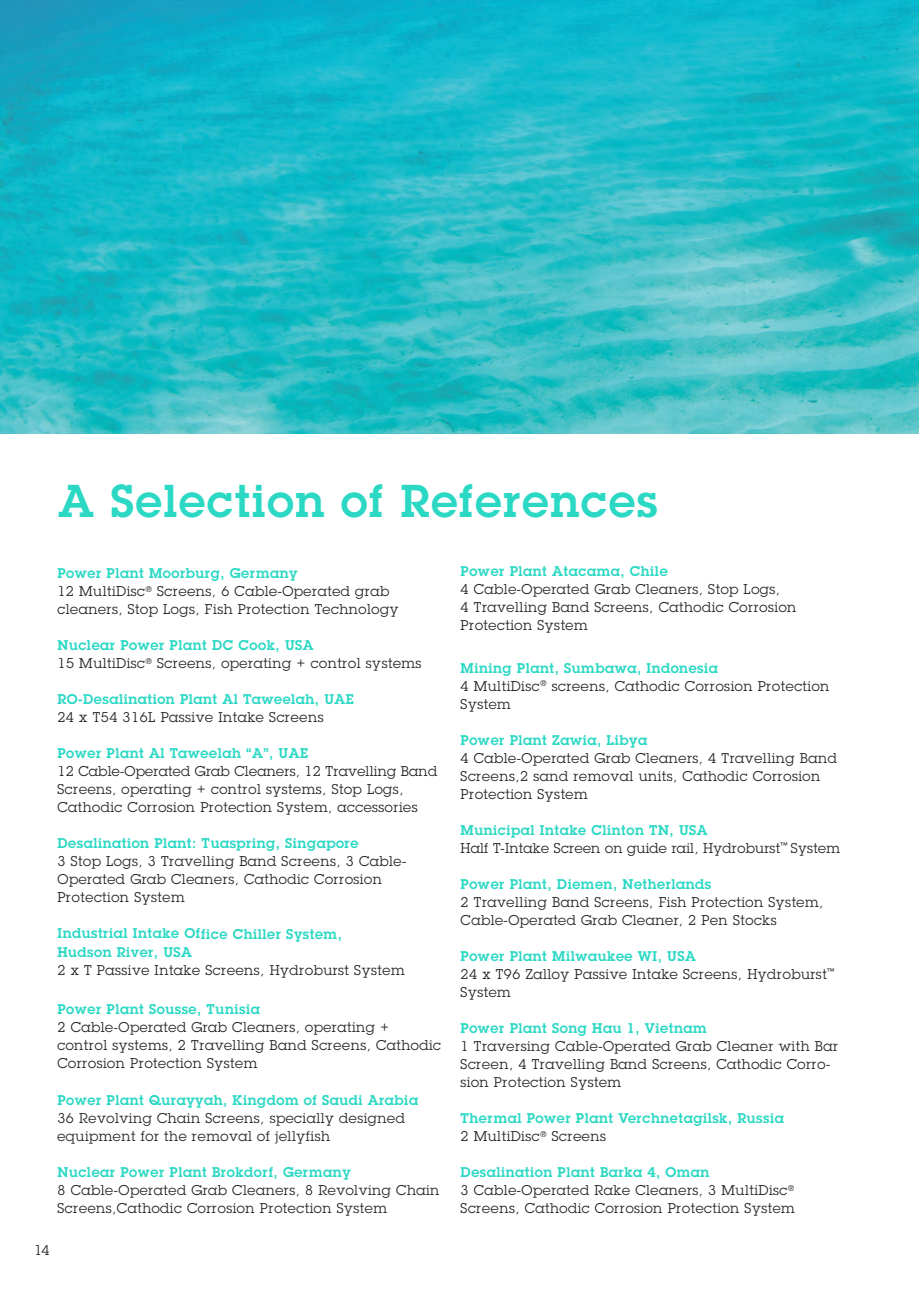
<style>
.page{position:relative;width:919px;height:1289px;background:#fff}
.page>*{position:absolute;margin:0;border:0;box-sizing:border-box;transform-origin:0 0}
.t1{font:600 45px "Lubalin Graph Std";letter-spacing:.04em;color:#2bd8c4}
.t2{font:13.8px/18px "Lubalin Graph Std";letter-spacing:.04em;color:#231f20}
.t3{font:600 13.8px/18px "Lubalin Graph Std";letter-spacing:.04em;color:#2bd8c4}
.t4{font:13.8px/18px "Lubalin Graph Std";letter-spacing:.02em;color:#231f20}
.s1{font-weight:600;color:#2bd8c4}
.s2{font-weight:400;color:#231f20}
</style>
<div class="page">
<img style="left:0;top:0;width:918px;height:434px">
<h1 class="t1" style="left:58px;top:471px;width:600px">A Selection of References</h1>
<p class="t2" style="left:57px;top:564px;width:342px"><span class="s1">Power Plant Moorburg, Germany<br></span>12 MultiDisc<sup>®</sup> Screens, 6 Cable-Operated grab cleaners, Stop Logs, Fish Protection Technology</p>
<p class="t2" style="left:57px;top:636px;width:365px"><span class="s1">Nuclear Power Plant DC Cook, USA<br></span>15 MultiDisc<sup>®</sup> Screens, operating + control systems</p>
<p class="t3" style="left:57px;top:690px;width:298px">RO-Desalination Plant Al Taweelah, UAE</p>
<p class="t2" style="left:57px;top:708px;width:267px">24 x T54 316L Passive Intake Screens</p>
<p class="t3" style="left:57px;top:744px;width:252px">Power Plant Al Taweelah “A”, UAE</p>
<p class="t2" style="left:57px;top:762px;width:381px">12 Cable-Operated Grab Cleaners, 12 Travelling Band<br>Screens, operating + control systems, Stop Logs,<br>Cathodic Corrosion Protection System, accessories</p>
<p class="t3" style="left:57px;top:834px;width:302px">Desalination Plant: Tuaspring, Singapore</p>
<p class="t2" style="left:57px;top:852px;width:350px">3 Stop Logs, 3 Travelling Band Screens, 3 Cable-<br>Operated Grab Cleaners, Cathodic Corrosion<br>Protection System</p>
<p class="t3" style="left:57px;top:924px;width:286px">Industrial Intake Office Chiller System,<br>Hudson River, USA</p>
<p class="t2" style="left:57px;top:960px;width:348px">2 x T Passive Intake Screens, Hydroburst System</p>
<p class="t3" style="left:57px;top:999px;width:204px">Power Plant Sousse, Tunisia</p>
<p class="t2" style="left:57px;top:1017px;width:385px">2 Cable-Operated Grab Cleaners, operating + control systems, 2 Travelling Band Screens, Cathodic<br>Corrosion Protection System</p>
<p class="t3" style="left:57px;top:1090px;width:362px">Power Plant Qurayyah, Kingdom of Saudi Arabia</p>
<p class="t2" style="left:57px;top:1108px;width:349px">36 Revolving Chain Screens, specially designed equipment for the removal of jellyfish</p>
<p class="t3" style="left:57px;top:1162px;width:295px">Nuclear Power Plant Brokdorf, Germany</p>
<p class="t2" style="left:57px;top:1180px;width:383px">8 Cable-Operated Grab Cleaners, 8 Revolving Chain<br>Screens,Cathodic Corrosion Protection System</p>
<p class="t2" style="left:34px;top:1240px;width:17px">14</p>
<p class="t3" style="left:460px;top:562px;width:208px">Power Plant Atacama, Chile</p>
<p class="t2" style="left:460px;top:580px;width:337px">4 Cable-Operated Grab Cleaners, Stop Logs,<br>4 Travelling Band Screens, Cathodic Corrosion<br>Protection System</p>
<p class="t2" style="left:460px;top:658px;width:370px"><span class="s1">Mining Plant, Sumbawa, Indonesia<br></span>4 MultiDisc<sup>®</sup> screens, Cathodic Corrosion Protection<br>System</p>
<p class="t3" style="left:460px;top:730px;width:188px">Power Plant Zawia, Libya</p>
<p class="t2" style="left:460px;top:748px;width:378px">4 Cable-Operated Grab Cleaners, 4 Travelling Band<br>Screens,2 sand removal units, Cathodic Corrosion<br>Protection System</p>
<p class="t4" style="left:460px;top:820px;width:381px"><span class="s1">Municipal Intake Clinton TN, USA<br></span>Half T-Intake Screen on guide rail, Hydroburst<sup>™</sup> System</p>
<p class="t3" style="left:460px;top:874px;width:252px">Power Plant, Diemen, Netherlands</p>
<p class="t2" style="left:460px;top:892px;width:364px">2 Travelling Band Screens, Fish Protection System,<br>Cable-Operated Grab Cleaner, 2 Pen Stocks</p>
<p class="t2" style="left:460px;top:946px;width:376px"><span class="s1">Power Plant Milwaukee WI, USA<br></span>24 x T96 Zalloy Passive Intake Screens, Hydroburst<sup>™<br></sup>System</p>
<p class="t3" style="left:460px;top:1018px;width:247px">Power Plant Song Hau 1, Vietnam</p>
<p class="t2" style="left:460px;top:1036px;width:379px">1 Traversing Cable-Operated Grab Cleaner with Bar<br>Screen, 4 Travelling Band Screens, Cathodic Corro&shy;sion Protection System</p>
<p class="t3" style="left:460px;top:1108px;width:325px">Thermal Power Plant Verchnetagilsk, Russia<br><span class="s2">2 MultiDisc</span><sup>®</sup> <span class="s2">Screens</span></p>
<p class="t2" style="left:460px;top:1162px;width:336px"><span class="s1">Desalination Plant Barka 4, Oman<br></span>3 Cable-Operated Rake Cleaners, 3 MultiDisc<sup>®<br></sup>Screens, Cathodic Corrosion Protection System</p>
</div>
